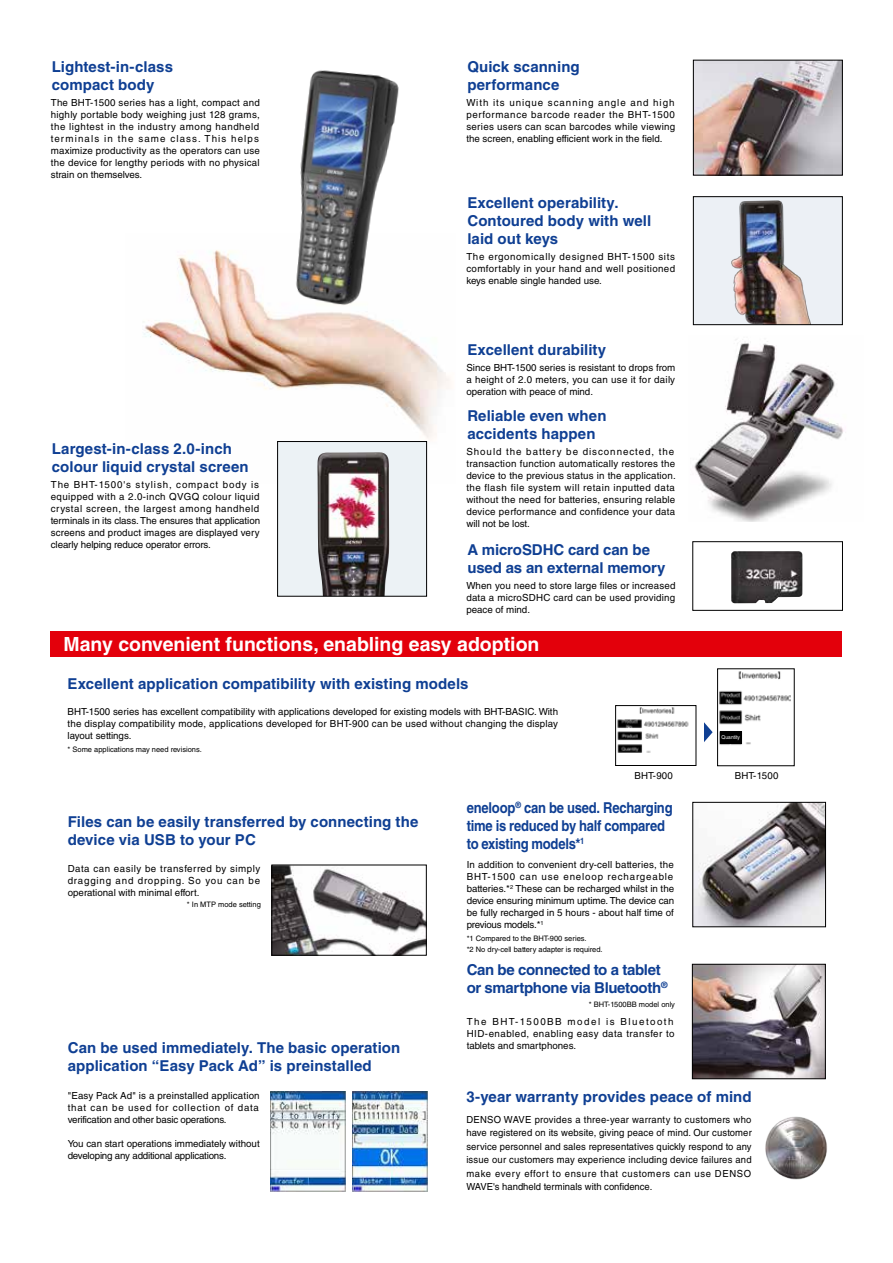
<style>
.page{position:relative;width:893px;height:1263px;background:#fff}
.page>*{position:absolute;margin:0;border:0;box-sizing:border-box;transform-origin:0 0}
.t1{font:700 19.5px "Helvetica LT Std";color:#fff}
.t2{font:700 15px/18px "Helvetica LT Std";letter-spacing:.005em;color:#0f3f93}
.t3{font:700 15px/18px "Helvetica LT Std";letter-spacing:-.02em;color:#0f3f93;scale:.87 1}
.t4{font:700 15px/18px "Helvetica LT Std";letter-spacing:-.025em;color:#0f3f93}
.t5{font:9.75px/12px "Helvetica LT Std";letter-spacing:.01em;color:#000;text-align:justify}
.t6{font:9.75px/12px "Helvetica LT Std";letter-spacing:-.02em;color:#000}
.t7{font:7.5px/10.5px "Helvetica LT Std";color:#000}
.t8{font:5.4px "Helvetica LT Std";color:#fff;scale:.92 1}
</style>
<div class="page">
<img style="left:143px;top:250px;width:307px;height:233px">
<img style="left:694px;top:339px;width:150px;height:182px">
<div style="left:278px;top:441px;width:149px;height:155px;background:#ecf2f5"></div>
<img style="left:317px;top:452px;width:72px;height:142px">
<div style="left:277px;top:441px;width:150px;height:155px;border:1px solid #000"></div>
<img style="left:694px;top:804px;width:130px;height:121px">
<div style="left:692px;top:802px;width:134px;height:125px;border:1px solid #000"></div>
<img style="left:731px;top:551px;width:71px;height:52px">
<div style="left:692px;top:541px;width:151px;height:70px;border:1px solid #000"></div>
<div style="left:51px;top:631px;width:791px;height:25px;background:#e3000b"></div>
<svg style="left:704px;top:722px;width:9px;height:20px"></svg>
<img style="left:279px;top:70px;width:125px;height:242px">
<img style="left:695px;top:62px;width:146px;height:111px">
<div style="left:693px;top:60px;width:150px;height:115px;border:1px solid #000"></div>
<div style="left:693px;top:196px;width:149px;height:128px;background:#ecf0f5"></div>
<img style="left:731px;top:200px;width:80px;height:123px">
<div style="left:693px;top:196px;width:150px;height:129px;border:1px solid #000"></div>
<img style="left:694px;top:966px;width:130px;height:111px">
<div style="left:692px;top:964px;width:134px;height:115px;border:1px solid #000"></div>
<img style="left:274px;top:867px;width:151px;height:86px">
<div style="left:272px;top:865px;width:155px;height:90px;border:1px solid #000"></div>
<img style="left:617px;top:707px;width:72px;height:46px">
<div style="left:615px;top:705px;width:81px;height:61px;border:1px solid #000"></div>
<img style="left:353px;top:1091px;width:75px;height:100px">
<img style="left:270px;top:1091px;width:75px;height:100px">
<img style="left:719px;top:671px;width:71px;height:74px">
<div style="left:720px;top:731px;width:21px;height:13px;background:#000"></div>
<img style="left:765px;top:1116px;width:62px;height:64px">
<h2 class="t2" style="left:52px;top:57px;width:123px">Lightest-in-class compact body</h2>
<h2 class="t2" style="left:467px;top:57px;width:114px">Quick scanning performance</h2>
<p class="t5" style="left:51px;top:96px;width:211px">The BHT-1500 series has a light, compact and highly portable body weighing just 128 grams, the lightest in the industry among handheld terminals in the same class. This helps maximize productivity as the operators can use the device for lengthy periods with no physical strain on themselves.</p>
<p class="t5" style="left:466px;top:96px;width:210px">With its unique scanning angle and high performance barcode reader the BHT-1500 series users can scan barcodes while viewing the screen, enabling efficient work in the field.</p>
<h2 class="t2" style="left:467px;top:193px;width:185px">Excellent operability.<br>Contoured body with well laid out keys</h2>
<p class="t5" style="left:466px;top:250px;width:210px">The ergonomically designed BHT-1500 sits comfortably in your hand and well positioned keys enable single handed use.</p>
<h2 class="t2" style="left:467px;top:341px;width:140px">Excellent durability</h2>
<h2 class="t2" style="left:52px;top:439px;width:198px">Largest-in-class 2.0-inch colour liquid crystal screen</h2>
<p class="t5" style="left:51px;top:478px;width:211px">The BHT-1500's stylish, compact body is equipped with a 2.0-inch QVGQ colour liquid crystal screen, the largest among handheld terminals in its class. The ensures that application screens and product images are displayed very clearly helping reduce operator errors.</p>
<p class="t5" style="left:466px;top:361px;width:211px">Since BHT-1500 series is resistant to drops from a height of 2.0 meters, you can use it for daily operation with peace of mind.</p>
<h2 class="t2" style="left:467px;top:406px;width:141px">Reliable even when accidents happen</h2>
<p class="t5" style="left:466px;top:445px;width:211px;text-align:left">Should the battery be disconnected, the transaction function automatically restores the device to the previous status in the application. the flash file system will retain inputted data without the need for batteries, ensuring relable device performance and confidence your data will not be lost.</p>
<h2 class="t2" style="left:467px;top:540px;width:200px">A microSDHC card can be used as an external memory</h2>
<p class="t5" style="left:466px;top:579px;width:211px">When you need to store large files or increased data a microSDHC card can be used providing peace of mind.</p>
<h1 class="t1" style="left:64px;top:632px;width:478px">Many convenient functions, enabling easy adoption</h1>
<h2 class="t2" style="left:68px;top:674px;width:403px">Excellent application compatibility with existing models</h2>
<p class="t5" style="left:68px;top:705px;width:492px">BHT-1500 series has excellent compatibility with applications developed for existing models with BHT-BASIC. With the display compatibility mode, applications developed for BHT-900 can be used without changing the display layout settings.</p>
<p class="t7" style="left:68px;top:744px;width:136px">* Some applications may need revisions.</p>
<p class="t8" style="left:722px;top:734px;width:22px">Quantity</p>
<p class="t5" style="left:634px;top:769px;width:40px">BHT-900</p>
<p class="t5" style="left:735px;top:769px;width:45px">BHT-1500</p>
<h2 class="t2" style="left:68px;top:813px;width:352px">Files can be easily transferred by connecting the device via USB to your PC</h2>
<p class="t5" style="left:68px;top:863px;width:194px">Data can easily be transferred by simply dragging and dropping. So you can be operational with minimal effort.</p>
<p class="t7" style="left:187px;top:898px;width:75px">* In MTP mode setting</p>
<h2 class="t2" style="left:68px;top:1038px;width:334px">Can be used immediately. The basic operation application “Easy Pack Ad” is preinstalled</h2>
<p class="t5" style="left:68px;top:1090px;width:193px">"Easy Pack Ad" is a preinstalled application that can be used for collection of data verification and other basic operations.</p>
<p class="t6" style="left:68px;top:1138px;width:194px">You can start operations immediately without developing any additional applications.</p>
<h2 class="t3" style="left:467px;top:798px;width:238px">eneloop<sup>®</sup> can be used. Recharging time is reduced by half compared to existing models*<sup>1</sup></h2>
<p class="t5" style="left:467px;top:859px;width:209px">In addition to convenient dry-cell batteries, the BHT-1500 can use eneloop rechargeable batteries.*<sup>2</sup> These can be recharged whilst in the device ensuring minimum uptime. The device can be fully recharged in 5 hours - about half time of previous models.*<sup>1</sup></p>
<p class="t7" style="left:467px;top:933px;width:137px">*1 Compared to the BHT-900 series.<br>*2 No dry-cell battery adapter is required.</p>
<h2 class="t4" style="left:467px;top:961px;width:202px">Can be connected to a tablet or smartphone via Bluetooth<sup>®</sup></h2>
<p class="t7" style="left:589px;top:999px;width:88px">* BHT-1500BB model only</p>
<p class="t5" style="left:467px;top:1016px;width:209px">The BHT-1500BB model is Bluetooth HID-enabled, enabling easy data transfer to tablets and smartphones.</p>
<h2 class="t2" style="left:466px;top:1088px;width:287px">3-year warranty provides peace of mind</h2>
<p class="t5" style="left:466px;top:1112px;width:287px;line-height:13.5px">DENSO WAVE provides a three-year warranty to customers who have registered on its website, giving peace of mind. Our customer service personnel and sales representatives quickly respond to any issue our customers may experience including device failures and make every effort to ensure that customers can use DENSO WAVE's handheld terminals with confidence.</p>
</div>
